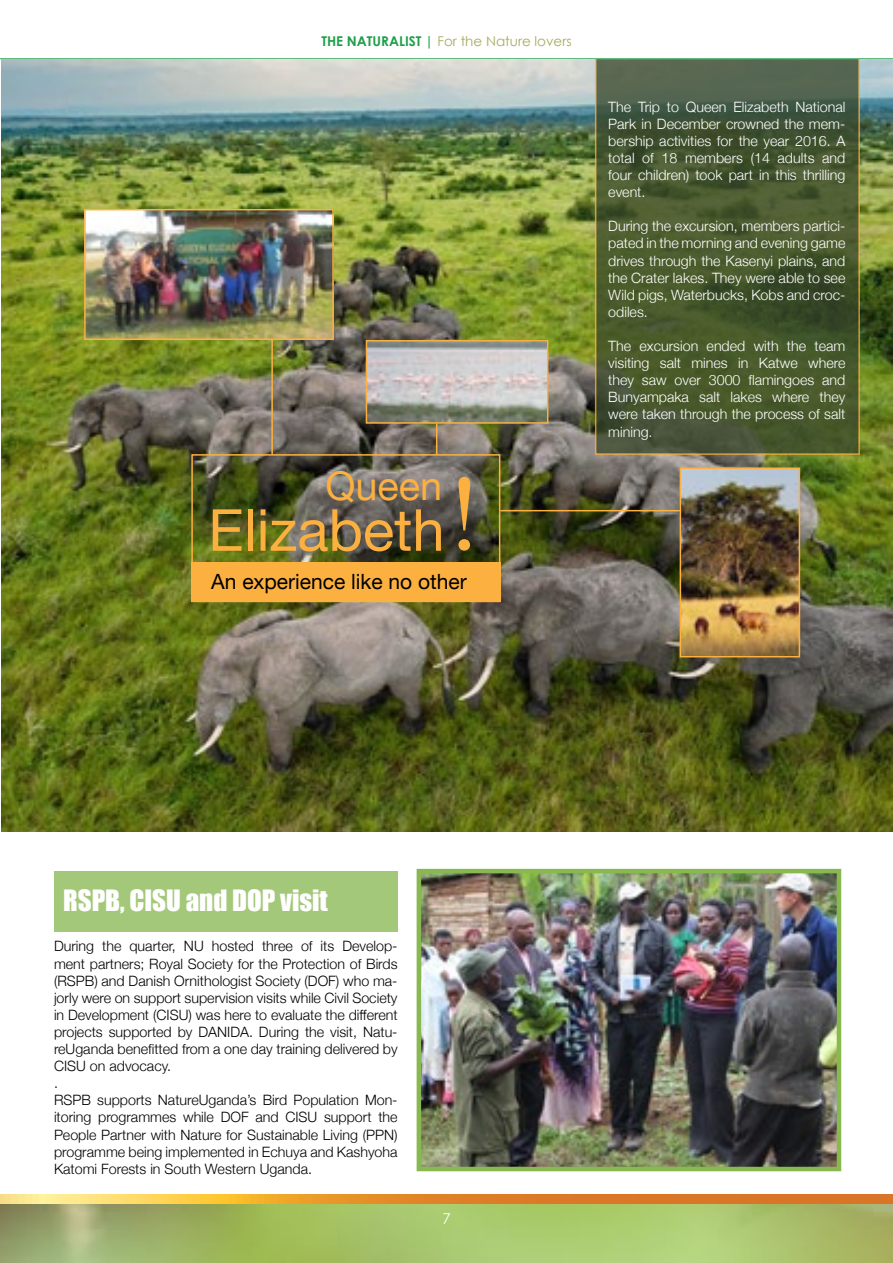
<style>
.page{position:relative;width:893px;height:1263px;background:#fff}
.page>*{position:absolute;margin:0;border:0;box-sizing:border-box;transform-origin:0 0}
.t1{font:58.05px "Helvetica Neue";color:#fbb040}
.t2{font:39.6px "Helvetica Neue";color:#fbb040}
.t3{font:27px "Impact";color:#fff}
.t4{font:21px "Helvetica Neue";color:#000}
.t5{font:15px "Century Gothic";color:#fff}
.t6{font:300 14.25px/17.1px "Helvetica Neue";color:#000}
.t7{font:300 14.25px/17.1px "Helvetica Neue";color:#fff;text-align:justify}
.t8{font:13.5px "Century Gothic";color:#a8aa5f}
.s1{font-weight:700;color:#1f9f49}
.s2{font-family:"Times New Roman";font-size:107.1px}
</style>
<div class="page">
<img style="left:0;top:1203px;width:893px;height:60px">
<img style="left:0;top:1216px;width:66px;height:47px">
<svg style="left:0;top:1237px;width:6px;height:26px"></svg>
<hr style="left:0;top:58px;width:893px;height:1px;background:#1f9f49">
<svg style="left:0;top:1194px;width:893px;height:9px;background:#e79939"></svg>
<div style="left:54px;top:871px;width:344px;height:61px;background:#a4c879"></div>
<img style="left:2px;top:59px;width:891px;height:772px">
<div style="left:191px;top:454px;width:309px;height:148px;border:2px solid #fbb040"></div>
<hr style="left:500px;top:510px;width:265px;height:1px;background:#fbb040">
<img style="left:683px;top:470px;width:114px;height:184px">
<div style="left:680px;top:467px;width:120px;height:190px;border:2px solid #fbb040"></div>
<hr style="left:271px;top:285px;width:2px;height:169px;background:#fbb040">
<hr style="left:436px;top:424px;width:1px;height:30px;background:#fbb040">
<img style="left:87px;top:212px;width:244px;height:125px">
<div style="left:84px;top:209px;width:250px;height:131px;border:2px solid #fbb040"></div>
<img style="left:369px;top:343px;width:176px;height:78px">
<div style="left:366px;top:340px;width:182px;height:84px;border:2px solid #fbb040"></div>
<div style="left:191px;top:563px;width:309px;height:39px;background:#fbb040"></div>
<img style="left:422px;top:874px;width:414px;height:292px">
<div style="left:417px;top:869px;width:424px;height:302px;border:4px solid #89b851"></div>
<svg style="left:595px;top:58px;width:265px;height:397px;background:#495932"></svg>
<p class="t8" style="left:321px;top:33px;width:252px"><span class="s1">THE NATURALIST |</span> For the Nature lovers</p>
<h2 class="t2" style="left:325px;top:457px;width:118px">Queen</h2>
<h1 class="t1" style="left:208px;top:488px;width:275px">Elizabeth<span class="s2">!</span></h1>
<h3 class="t4" style="left:211px;top:566px;width:257px">An experience like no other</h3>
<p class="t7" style="left:608px;top:97px;width:239px">The Trip to Queen Elizabeth National Park in December crowned the mem&shy;bership activities for the year 2016. A total of 18 members (14 adults and four children) took part in this thrilling event.</p>
<p class="t7" style="left:608px;top:217px;width:239px">During the excursion, members partici&shy;pated in the morning and evening game drives through the Kasenyi plains, and the Crater lakes. They were able to see Wild pigs, Waterbucks, Kobs and croc&shy;odiles.</p>
<p class="t7" style="left:608px;top:337px;width:239px">The excursion ended with the team visiting salt mines in Katwe where they saw over 3000 flamingoes and Bunyampaka salt lakes where they were taken through the process of salt mining.</p>
<h3 class="t3" style="left:63px;top:879px;width:266px">RSPB, CISU and DOP visit</h3>
<p class="t6" style="left:54px;top:937px;width:345px">During the quarter, NU hosted three of its Develop&shy;ment partners; Royal Society for the Protection of Birds (RSPB) and Danish Ornithologist Society (DOF) who ma&shy;jorly were on support supervision visits while Civil Society in Development (CISU) was here to evaluate the different projects supported by DANIDA. During the visit, Natu&shy;reUganda benefitted from a one day training delivered by CISU on advocacy.<br>.<br>RSPB supports NatureUganda’s Bird Population Mon&shy;itoring programmes while DOF and CISU support the People Partner with Nature for Sustainable Living (PPN) programme being implemented in Echuya and Kashyoha Katomi Forests in South Western Uganda.</p>
<p class="t5" style="left:442px;top:1210px;width:10px">7</p>
</div>
